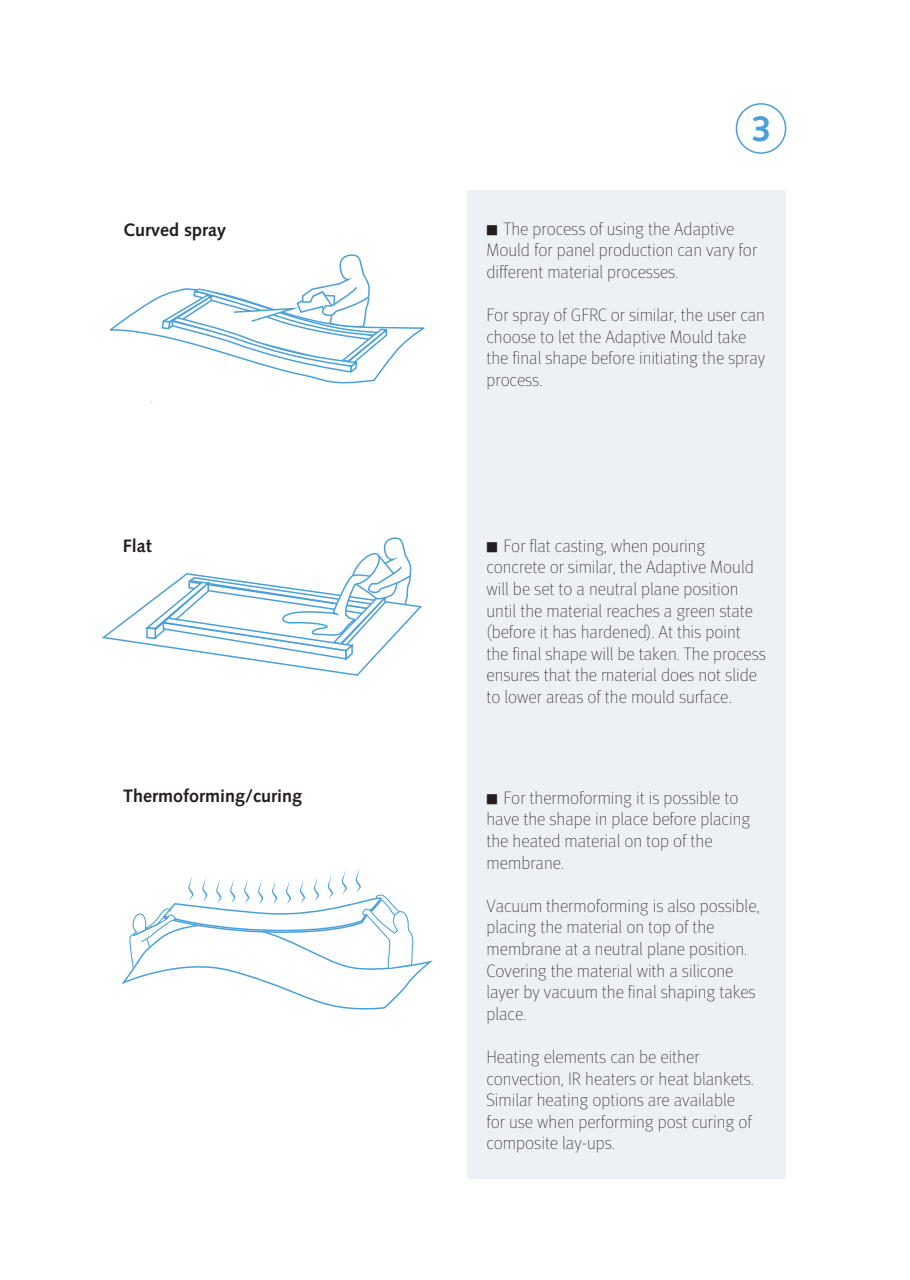
<style>
.page{position:relative;width:910px;height:1280px;background:#fff}
.page>*{position:absolute;margin:0;border:0;box-sizing:border-box;transform-origin:0 0}
.t1{font:700 36px "Syntax";color:#499fd8}
.t2{font:100 18px/21.6px "FF Meta Pro";color:#231f20}
.t3{font:700 18px "Syntax";color:#231f20}
.s1{font-size:13.5px}
</style>
<div class="page">
<div style="left:467px;top:190px;width:319px;height:988px;background:#edf1f6"></div>
<div style="left:736px;top:103px;width:50px;height:51px;border:2px solid #499fd8;border-radius:50%"></div>
<svg style="left:109px;top:254px;width:316px;height:130px"></svg>
<svg style="left:102px;top:537px;width:320px;height:139px"></svg>
<svg style="left:122px;top:868px;width:309px;height:142px"></svg>
<p class="t1" style="left:751px;top:108px;width:22px">3</p>
<p class="t3" style="left:123px;top:220px;width:104px">Curved spray</p>
<p class="t2" style="left:486px;top:217px;width:272px"><span class="s1">■</span> The process of using the Adaptive<br>Mould for panel production can vary for different material processes.</p>
<p class="t2" style="left:486px;top:304px;width:280px">For spray of GFRC or similar, the user can choose to let the Adaptive Mould take the final shape before initiating the spray process.</p>
<p class="t3" style="left:123px;top:536px;width:30px">Flat</p>
<p class="t2" style="left:486px;top:534px;width:281px"><span class="s1">■</span> For flat casting, when pouring concrete or similar, the Adaptive Mould will be set to a neutral plane position until the material reaches a green state (before it has hardened). At this point the final shape will be taken. The process ensures that the material does not slide to lower areas of the mould surface.</p>
<p class="t3" style="left:123px;top:785px;width:181px">Thermoforming/curing</p>
<p class="t2" style="left:486px;top:786px;width:265px"><span class="s1">■</span> For thermoforming it is possible to have the shape in place before placing the heated material on top of the membrane.</p>
<p class="t2" style="left:486px;top:894px;width:275px">Vacuum thermoforming is also possible, placing the material on top of the membrane at a neutral plane position.<br>Covering the material with a silicone layer by vacuum the final shaping takes place.</p>
<p class="t2" style="left:486px;top:1045px;width:269px">Heating elements can be either convection, IR heaters or heat blankets.<br>Similar heating options are available for use when performing post curing of composite lay-ups.</p>
</div>
